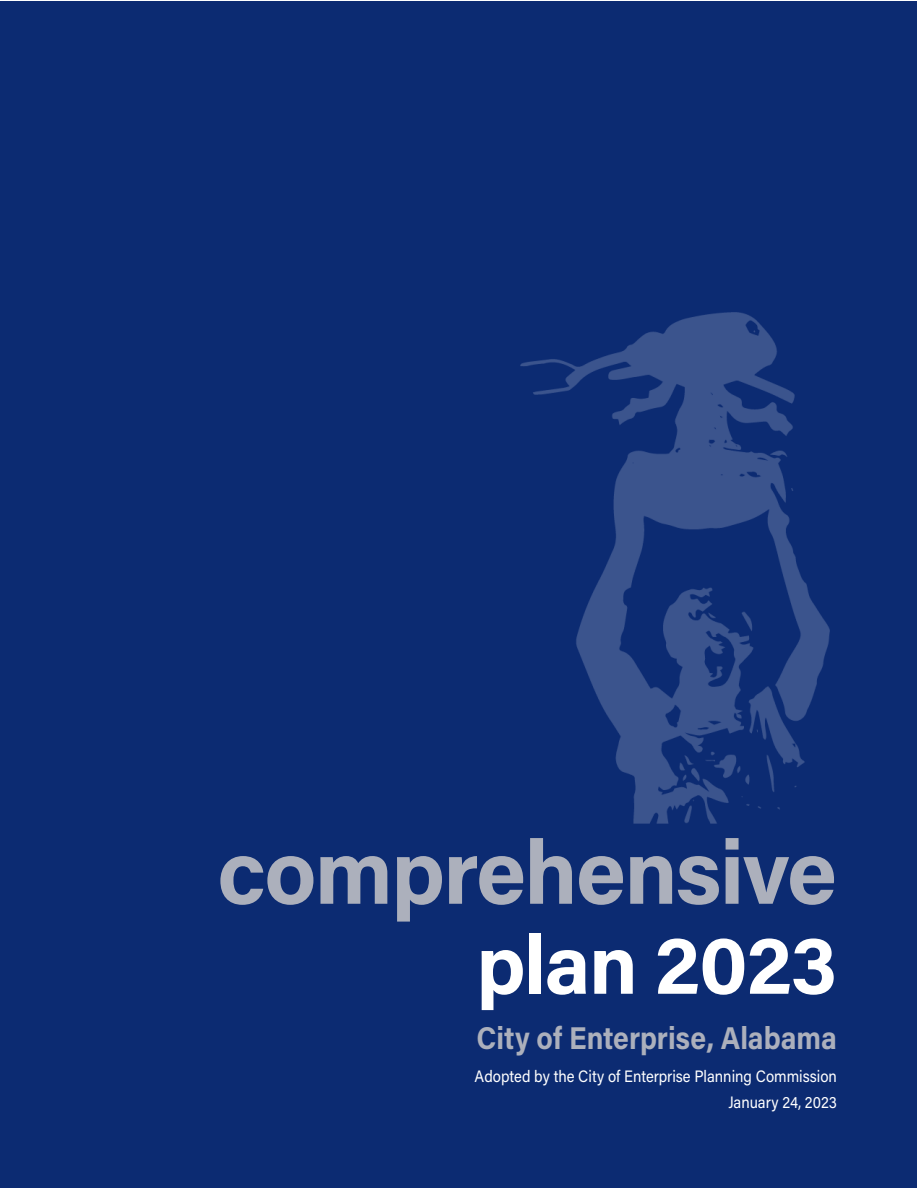
<style>
.page{position:relative;width:918px;height:1188px;background:#fff}
.page>*{position:absolute;margin:0;border:0;box-sizing:border-box;transform-origin:0 0}
.t1{font:700 90px "Acumin Pro";letter-spacing:-.02em;color:#acb0bc}
.t2{font:700 82.5px "Acumin Pro";letter-spacing:-.02em;color:#fff}
.Title_Subhead{font:700 31.5px "Acumin Pro";letter-spacing:-.005em;color:#acb0bc;scale:.9 1}
.t3{font:16.5px "Acumin Pro";color:#fff;scale:.9 1}
</style>
<div class="page">
<div style="left:1px;top:1px;width:916px;height:1186px;background:#0c2b72"></div>
<img style="left:521px;top:313px;width:308px;height:511px">
<p class="t1" style="left:217px;top:809px;width:621px">comprehensive</p>
<p class="t2" style="left:476px;top:907px;width:362px">plan 2023</p>
<p class="Title_Subhead" style="left:477px;top:1015px;width:402px">City of Enterprise, Alabama</p>
<p class="t3" style="left:475px;top:1065px;width:404px">Adopted by the City of Enterprise Planning Commission</p>
<p class="t3" style="left:728px;top:1091px;width:122px">January 24, 2023</p>
</div>
